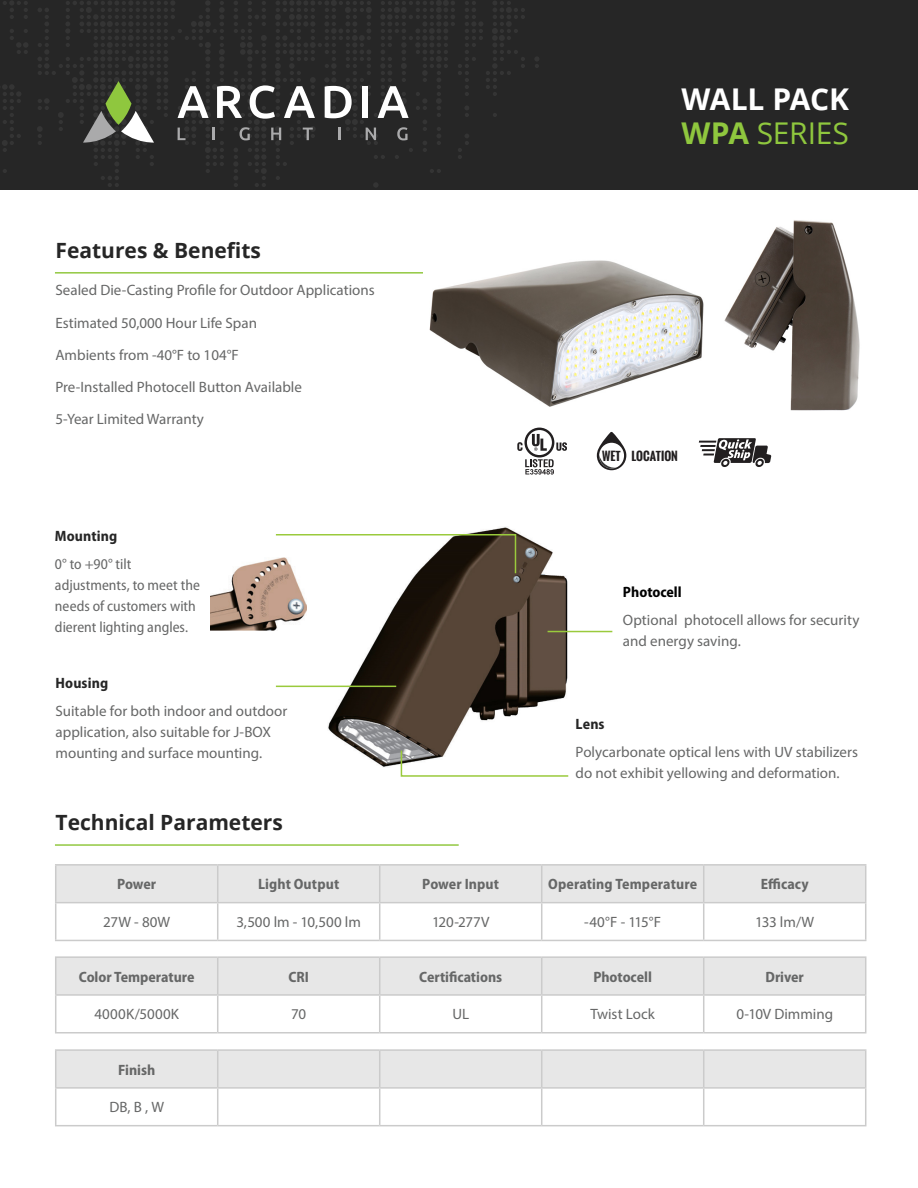
<style>
.page{position:relative;width:918px;height:1188px;background:#fff}
.page>*{position:absolute;margin:0;border:0;box-sizing:border-box;transform-origin:0 0}
.t1{font:30px "Open Sans";letter-spacing:-.01em;color:#8fc73e}
.t2{font:700 30px "Open Sans";letter-spacing:-.01em;color:#fff}
.t3{font:700 21px "Open Sans";color:#262626}
.t4{font:15px/21px "Myriad Pro";color:#666767}
.t5{font:700 semi-condensed 15px "Myriad Pro";color:#666767}
.t6{font:semi-condensed 15px/21px "Myriad Pro";color:#666767}
.t7{font:700 semi-condensed 15px "Myriad Pro";letter-spacing:.005em;color:#262626}
.t8{font:700 semi-condensed 15px "Myriad Pro";color:#000}
.t9{font:700 11.55px "Oswald";color:#221f20}
.s1{font-weight:700}
</style>
<div class="page">
<svg style="left:517px;top:428px;width:50px;height:47px"></svg>
<svg style="left:597px;top:432px;width:29px;height:38px"></svg>
<svg style="left:699px;top:438px;width:72px;height:29px"></svg>
<img style="left:328px;top:527px;width:240px;height:240px">
<svg style="left:275px;top:533px;width:242px;height:42px"></svg>
<hr style="left:276px;top:686px;width:120px;height:1px;background:#9aca3c">
<hr style="left:548px;top:631px;width:64px;height:1px;background:#9aca3c">
<svg style="left:400px;top:749px;width:169px;height:28px"></svg>
<img style="left:211px;top:558px;width:95px;height:73px">
<div style="left:0;top:0;width:918px;height:189px;background:#262626"></div>
<svg style="left:535px;top:57px;width:4px;height:11px"></svg>
<svg style="left:10px;top:29px;width:18px;height:25px"></svg>
<svg style="left:3px;top:169px;width:4px;height:4px"></svg>
<svg style="left:3px;top:1px;width:25px;height:18px"></svg>
<svg style="left:2px;top:85px;width:19px;height:67px"></svg>
<hr style="left:55px;top:272px;width:404px;height:2px;background:#92c841">
<svg style="left:37px;top:0;width:488px;height:187px"></svg>
<svg style="left:56px;top:866px;width:809px;height:74px"></svg>
<hr style="left:55px;top:903px;width:1px;height:37px;background:#cbcbcb">
<hr style="left:217px;top:903px;width:1px;height:37px;background:#cbcbcb">
<hr style="left:379px;top:903px;width:1px;height:37px;background:#cbcbcb">
<hr style="left:541px;top:903px;width:1px;height:37px;background:#cbcbcb">
<hr style="left:703px;top:903px;width:1px;height:37px;background:#cbcbcb">
<hr style="left:865px;top:903px;width:1px;height:37px;background:#cbcbcb">
<hr style="left:55px;top:940px;width:163px;height:1px;background:#cbcbcb">
<hr style="left:218px;top:940px;width:162px;height:1px;background:#cbcbcb">
<hr style="left:380px;top:940px;width:162px;height:1px;background:#cbcbcb">
<hr style="left:542px;top:940px;width:162px;height:1px;background:#cbcbcb">
<hr style="left:704px;top:940px;width:162px;height:1px;background:#cbcbcb">
<hr style="left:218px;top:864px;width:162px;height:2px;background:#cbcbcb">
<hr style="left:218px;top:902px;width:162px;height:1px;background:#cbcbcb">
<hr style="left:55px;top:864px;width:163px;height:2px;background:#cbcbcb">
<hr style="left:55px;top:866px;width:1px;height:36px;background:#cbcbcb">
<hr style="left:217px;top:866px;width:1px;height:36px;background:#cbcbcb">
<hr style="left:55px;top:902px;width:163px;height:1px;background:#cbcbcb">
<hr style="left:380px;top:864px;width:162px;height:2px;background:#cbcbcb">
<hr style="left:379px;top:866px;width:1px;height:36px;background:#cbcbcb">
<hr style="left:380px;top:902px;width:162px;height:1px;background:#cbcbcb">
<hr style="left:542px;top:864px;width:162px;height:2px;background:#cbcbcb">
<hr style="left:541px;top:866px;width:1px;height:36px;background:#cbcbcb">
<hr style="left:542px;top:902px;width:162px;height:1px;background:#cbcbcb">
<hr style="left:704px;top:864px;width:162px;height:2px;background:#cbcbcb">
<hr style="left:703px;top:866px;width:1px;height:36px;background:#cbcbcb">
<hr style="left:865px;top:866px;width:1px;height:36px;background:#cbcbcb">
<hr style="left:704px;top:902px;width:162px;height:1px;background:#cbcbcb">
<div style="left:704px;top:957px;width:162px;height:38px;background:#e7e7e7"></div>
<svg style="left:56px;top:958px;width:647px;height:74px"></svg>
<hr style="left:55px;top:996px;width:1px;height:36px;background:#cbcbcb">
<hr style="left:55px;top:1032px;width:163px;height:2px;background:#cbcbcb">
<hr style="left:217px;top:996px;width:1px;height:36px;background:#cbcbcb">
<hr style="left:218px;top:1032px;width:162px;height:2px;background:#cbcbcb">
<hr style="left:379px;top:996px;width:1px;height:36px;background:#cbcbcb">
<hr style="left:380px;top:1032px;width:162px;height:2px;background:#cbcbcb">
<hr style="left:541px;top:996px;width:1px;height:36px;background:#cbcbcb">
<hr style="left:703px;top:996px;width:1px;height:36px;background:#cbcbcb">
<hr style="left:542px;top:1032px;width:162px;height:2px;background:#cbcbcb">
<hr style="left:704px;top:1032px;width:162px;height:2px;background:#cbcbcb">
<hr style="left:865px;top:996px;width:1px;height:36px;background:#cbcbcb">
<hr style="left:55px;top:956px;width:163px;height:2px;background:#cbcbcb">
<hr style="left:55px;top:958px;width:1px;height:36px;background:#cbcbcb">
<hr style="left:55px;top:994px;width:163px;height:2px;background:#cbcbcb">
<hr style="left:218px;top:956px;width:162px;height:2px;background:#cbcbcb">
<hr style="left:217px;top:958px;width:1px;height:36px;background:#cbcbcb">
<hr style="left:218px;top:994px;width:162px;height:2px;background:#cbcbcb">
<hr style="left:380px;top:956px;width:162px;height:2px;background:#cbcbcb">
<hr style="left:379px;top:958px;width:1px;height:36px;background:#cbcbcb">
<hr style="left:380px;top:994px;width:162px;height:2px;background:#cbcbcb">
<hr style="left:542px;top:956px;width:162px;height:2px;background:#cbcbcb">
<hr style="left:541px;top:958px;width:1px;height:36px;background:#cbcbcb">
<hr style="left:704px;top:956px;width:162px;height:2px;background:#cbcbcb">
<hr style="left:703px;top:958px;width:1px;height:36px;background:#cbcbcb">
<hr style="left:542px;top:994px;width:162px;height:2px;background:#cbcbcb">
<hr style="left:704px;top:994px;width:162px;height:2px;background:#cbcbcb">
<hr style="left:865px;top:958px;width:1px;height:36px;background:#cbcbcb">
<div style="left:56px;top:1050px;width:162px;height:38px;background:#e7e7e7"></div>
<svg style="left:218px;top:1051px;width:647px;height:74px"></svg>
<hr style="left:218px;top:1125px;width:162px;height:1px;background:#cbcbcb">
<hr style="left:379px;top:1089px;width:1px;height:36px;background:#cbcbcb">
<hr style="left:380px;top:1125px;width:162px;height:1px;background:#cbcbcb">
<hr style="left:541px;top:1089px;width:1px;height:36px;background:#cbcbcb">
<hr style="left:542px;top:1125px;width:162px;height:1px;background:#cbcbcb">
<hr style="left:55px;top:1089px;width:1px;height:36px;background:#cbcbcb">
<hr style="left:217px;top:1089px;width:1px;height:36px;background:#cbcbcb">
<hr style="left:703px;top:1089px;width:1px;height:36px;background:#cbcbcb">
<hr style="left:865px;top:1089px;width:1px;height:36px;background:#cbcbcb">
<hr style="left:55px;top:1125px;width:163px;height:1px;background:#cbcbcb">
<hr style="left:704px;top:1125px;width:162px;height:1px;background:#cbcbcb">
<hr style="left:218px;top:1049px;width:162px;height:2px;background:#cbcbcb">
<hr style="left:218px;top:1087px;width:162px;height:2px;background:#cbcbcb">
<hr style="left:380px;top:1049px;width:162px;height:2px;background:#cbcbcb">
<hr style="left:379px;top:1051px;width:1px;height:36px;background:#cbcbcb">
<hr style="left:380px;top:1087px;width:162px;height:2px;background:#cbcbcb">
<hr style="left:542px;top:1049px;width:162px;height:2px;background:#cbcbcb">
<hr style="left:541px;top:1051px;width:1px;height:36px;background:#cbcbcb">
<hr style="left:542px;top:1087px;width:162px;height:2px;background:#cbcbcb">
<hr style="left:55px;top:1049px;width:163px;height:2px;background:#cbcbcb">
<hr style="left:55px;top:1051px;width:1px;height:36px;background:#cbcbcb">
<hr style="left:217px;top:1051px;width:1px;height:36px;background:#cbcbcb">
<hr style="left:704px;top:1049px;width:162px;height:2px;background:#cbcbcb">
<hr style="left:703px;top:1051px;width:1px;height:36px;background:#cbcbcb">
<hr style="left:865px;top:1051px;width:1px;height:36px;background:#cbcbcb">
<hr style="left:55px;top:1087px;width:163px;height:2px;background:#cbcbcb">
<hr style="left:704px;top:1087px;width:162px;height:2px;background:#cbcbcb">
<hr style="left:55px;top:844px;width:404px;height:2px;background:#92c841">
<img style="left:724px;top:220px;width:136px;height:191px">
<img style="left:424px;top:260px;width:280px;height:147px">
<h1 class="t2" style="left:681px;top:78px;width:169px">WALL PACK</h1>
<h2 class="t3" style="left:56px;top:236px;width:207px">Features &amp; Benefits</h2>
<p class="t4" style="left:56px;top:274px;width:321px;line-height:32.2px">Sealed Die-Casting Profile for Outdoor Applications Estimated 50,000 Hour Life Span<br>Ambients from -40°F to 104°F<br>Pre-Installed Photocell Button Available<br>5-Year Limited Warranty</p>
<p class="t7" style="left:55px;top:526px;width:64px">Mounting</p>
<p class="t6" style="left:55px;top:553px;width:146px">0° to +90° tilt adjustments, to meet the needs of customers with dierent lighting angles.</p>
<p class="t7" style="left:56px;top:674px;width:54px">Housing</p>
<p class="t4" style="left:56px;top:700px;width:233px">Suitable for both indoor and outdoor application, also suitable for J-BOX mounting and surface mounting.</p>
<h2 class="t3" style="left:56px;top:808px;width:229px">Technical Parameters</h2>
<h1 class="t1" style="left:681px;top:113px;width:169px"><span class="s1">WPA</span> SERIES</h1>
<p class="t9" style="left:602px;top:447px;width:77px">WET LOCATION</p>
<p class="t8" style="left:623px;top:582px;width:60px">Photocell</p>
<p class="t4" style="left:623px;top:609px;width:238px">Optional photocell allows for security and energy saving.</p>
<p class="t7" style="left:576px;top:714px;width:31px">Lens</p>
<p class="t4" style="left:576px;top:741px;width:284px">Polycarbonate optical lens with UV stabilizers do not exhibit yellowing and deformation.</p>
<p class="t5" style="left:117px;top:875px;width:40px">Power</p>
<p class="t5" style="left:258px;top:875px;width:83px">Light Output</p>
<p class="t5" style="left:422px;top:875px;width:78px">Power Input</p>
<p class="t5" style="left:548px;top:875px;width:151px">Operating Temperature</p>
<p class="t5" style="left:761px;top:875px;width:50px">Efficacy</p>
<p class="t4" style="left:103px;top:911px;width:68px">27W - 80W</p>
<p class="t4" style="left:236px;top:911px;width:126px">3,500 lm - 10,500 lm</p>
<p class="t4" style="left:432px;top:911px;width:59px">120-277V</p>
<p class="t4" style="left:584px;top:911px;width:78px">-40°F - 115°F</p>
<p class="t4" style="left:755px;top:911px;width:61px">133 lm/W</p>
<p class="t5" style="left:79px;top:967px;width:117px">Color Temperature</p>
<p class="t5" style="left:289px;top:967px;width:22px">CRI</p>
<p class="t5" style="left:419px;top:967px;width:84px">Certifications</p>
<p class="t5" style="left:594px;top:967px;width:60px">Photocell</p>
<p class="t5" style="left:766px;top:967px;width:40px">Driver</p>
<p class="t4" style="left:94px;top:1004px;width:86px">4000K/5000K</p>
<p class="t4" style="left:291px;top:1004px;width:16px">70</p>
<p class="t4" style="left:452px;top:1004px;width:18px">UL</p>
<p class="t4" style="left:591px;top:1004px;width:66px">Twist Lock</p>
<p class="t4" style="left:736px;top:1004px;width:98px">0-10V Dimming</p>
<p class="t5" style="left:118px;top:1060px;width:39px">Finish</p>
<p class="t4" style="left:109px;top:1097px;width:56px">DB, B , W</p>
</div>
